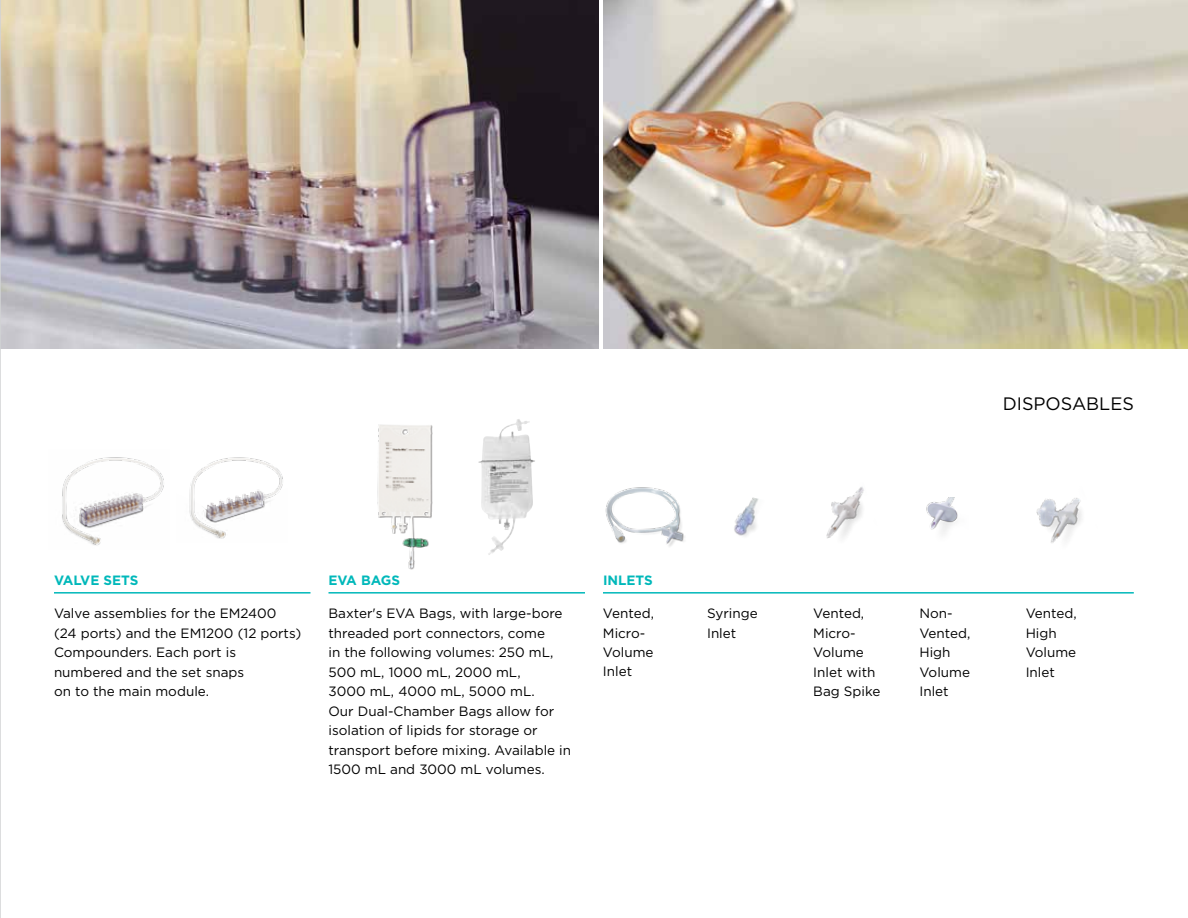
<style>
.page{position:relative;width:1188px;height:918px;background:#fff}
.page>*{position:absolute;margin:0;border:0;box-sizing:border-box;transform-origin:0 0}
.t1{font:18px "Gotham";color:#000}
.t2{font:13.5px/19.5px "Gotham";color:#000}
.t3{font:700 13.5px "Gotham";color:#00b8ba}
</style>
<div class="page">
<img style="left:1036px;top:498px;width:46px;height:45px">
<img style="left:926px;top:497px;width:32px;height:37px">
<img style="left:826px;top:487px;width:38px;height:52px">
<img style="left:734px;top:497px;width:25px;height:39px">
<img style="left:605px;top:487px;width:80px;height:60px">
<img style="left:478px;top:419px;width:41px;height:132px">
<img style="left:377px;top:424px;width:56px;height:146px">
<img style="left:603px;top:0;width:585px;height:348px">
<img style="left:1px;top:0;width:597px;height:348px">
<hr style="left:603px;top:592px;width:531px;height:2px;background:#00b8ba">
<hr style="left:54px;top:592px;width:256px;height:2px;background:#00b8ba">
<hr style="left:328px;top:592px;width:257px;height:2px;background:#00b8ba">
<hr style="left:0;top:0;width:1px;height:918px;background:#d1d3d4">
<img style="left:189px;top:457px;width:94px;height:82px">
<img style="left:62px;top:457px;width:102px;height:89px">
<h1 class="t1" style="left:1003px;top:394px;width:133px">DISPOSABLES</h1>
<p class="t3" style="left:328px;top:572px;width:73px">EVA BAGS</p>
<p class="t2" style="left:328px;top:604px;width:244px">Baxter's EVA Bags, with large-bore threaded port connectors, come<br>in the following volumes: 250 mL,<br>500 mL, 1000 mL, 2000 mL,<br>3000 mL, 4000 mL, 5000 mL.<br>Our Dual-Chamber Bags allow for isolation of lipids for storage or transport before mixing. Available in<br>1500 mL and 3000 mL volumes.</p>
<p class="t3" style="left:54px;top:572px;width:86px">VALVE SETS</p>
<p class="t3" style="left:603px;top:572px;width:51px">INLETS</p>
<p class="t2" style="left:54px;top:604px;width:249px">Valve assemblies for the EM2400 (24 ports) and the EM1200 (12 ports)<br>Compounders. Each port is numbered and the set snaps<br>on to the main module.</p>
<p class="t2" style="left:603px;top:603px;width:53px">Vented,<br>Micro-<br>Volume<br>Inlet</p>
<p class="t2" style="left:813px;top:603px;width:69px">Vented,<br>Micro-<br>Volume<br>Inlet with<br>Bag Spike</p>
<p class="t2" style="left:1026px;top:603px;width:53px">Vented,<br>High<br>Volume<br>Inlet</p>
<p class="t2" style="left:707px;top:603px;width:52px">Syringe<br>Inlet</p>
<p class="t2" style="left:919px;top:603px;width:53px">Non-<br>Vented,<br>High<br>Volume<br>Inlet</p>
</div>
